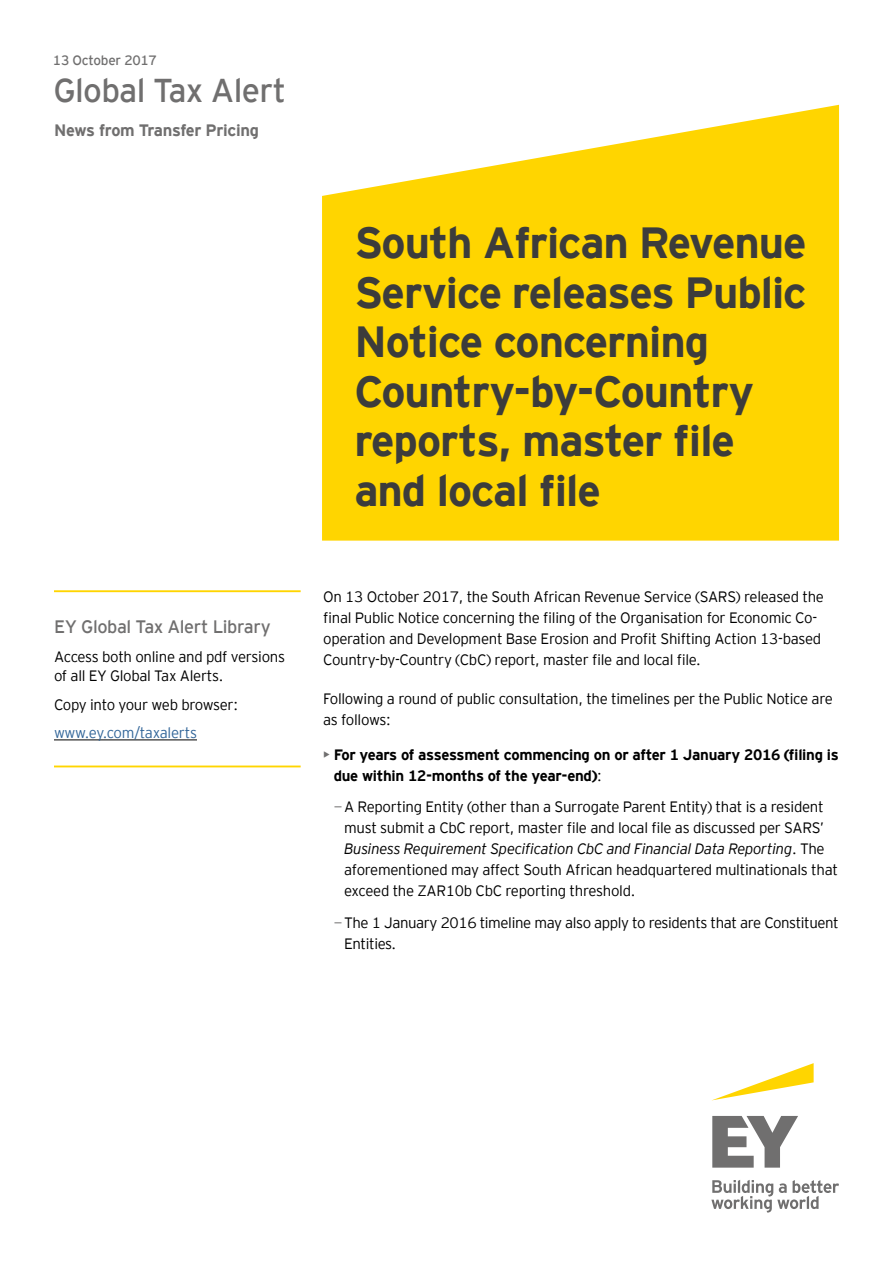
<style>
.page{position:relative;width:893px;height:1263px;background:#fff}
.page>*{position:absolute;margin:0;border:0;box-sizing:border-box;transform-origin:0 0}
.t1{font:700 43.5px/49.5px "EY Interstate";letter-spacing:-.025em;color:#3c3c3b}
.t2{font:33px "EY Interstate";letter-spacing:-.02em;color:#706f6f}
.t3{font:18px "EY Interstate";letter-spacing:-.025em;color:#706f6f}
.t4{font:700 16.5px "EY Interstate";letter-spacing:-.02em;color:#706f6f}
.t5{font:300 15px/21px "EY Interstate";letter-spacing:-.02em;color:#000}
.t6{font:700 15px/21px "EY Interstate";letter-spacing:-.02em;color:#000}
.t7{font:300 15px "EY Interstate";letter-spacing:-.02em;color:#369}
.t8{font:13.5px "EY Interstate";letter-spacing:-.02em;color:#706f6f}
.s1{font-weight:400;color:#706f6f}
.s2{font-weight:300}
.s3{color:#706f6f}
.s4{font-style:italic}
</style>
<div class="page">
<svg style="left:322px;top:105px;width:517px;height:436px;background:#ffd91a"></svg>
<hr style="left:54px;top:590px;width:247px;height:2px;background:#ffd500">
<hr style="left:54px;top:740px;width:143px;height:1px;background:#000">
<hr style="left:54px;top:765px;width:247px;height:2px;background:#ffd500">
<svg style="left:713px;top:1063px;width:101px;height:37px"></svg>
<svg style="left:711px;top:1116px;width:128px;height:96px"></svg>
<p class="t8" style="left:53px;top:50px;width:106px">13 October 2017</p>
<h2 class="t2" style="left:53px;top:67px;width:234px">Global Tax Alert</h2>
<p class="t4" style="left:54px;top:118px;width:206px">News from Transfer Pricing</p>
<p class="t3" style="left:54px;top:614px;width:218px">EY Global Tax Alert Library</p>
<p class="t5" style="left:54px;top:646px;width:233px;line-height:19.5px">Access both online and pdf versions of all EY Global Tax Alerts.</p>
<p class="t5" style="left:54px;top:693px;width:186px">Copy into your web browser:</p>
<p class="t7" style="left:54px;top:722px;width:144px">www.ey.com/taxalerts</p>
<h1 class="t1" style="left:354px;top:215px;width:454px">South African Revenue<br>Service releases Public<br>Notice concerning<br>Country-by-Country reports, master file and local file</h1>
<p class="t5" style="left:323px;top:586px;width:502px">On 13 October 2017, the South African Revenue Service (SARS) released the final Public Notice concerning the filing of the Organisation for Economic Co&shy;operation and Development Base Erosion and Profit Shifting Action 13-based Country-by-Country (CbC) report, master file and local file.</p>
<p class="t5" style="left:323px;top:688px;width:511px">Following a round of public consultation, the timelines per the Public Notice are as follows:</p>
<p class="t6" style="left:334px;top:743px;width:507px;text-indent:-10px"><span class="s1">•</span> For years of assessment commencing on or after 1 January 2016 (filing is due within 12-months of the year-end)<span class="s2">:</span></p>
<p class="t5" style="left:344px;top:796px;width:495px;text-indent:-10px"><span class="s3">−</span>A Reporting Entity (other than a Surrogate Parent Entity) that is a resident must submit a CbC report, master file and local file as discussed per SARS’ <span class="s4">Business Requirement Specification CbC and Financial Data Reporting</span>. The aforementioned may affect South African headquartered multinationals that exceed the ZAR10b CbC reporting threshold.</p>
<p class="t5" style="left:344px;top:911px;width:496px;text-indent:-10px"><span class="s3">−</span>The 1 January 2016 timeline may also apply to residents that are Constituent<br>Entities.</p>
</div>
